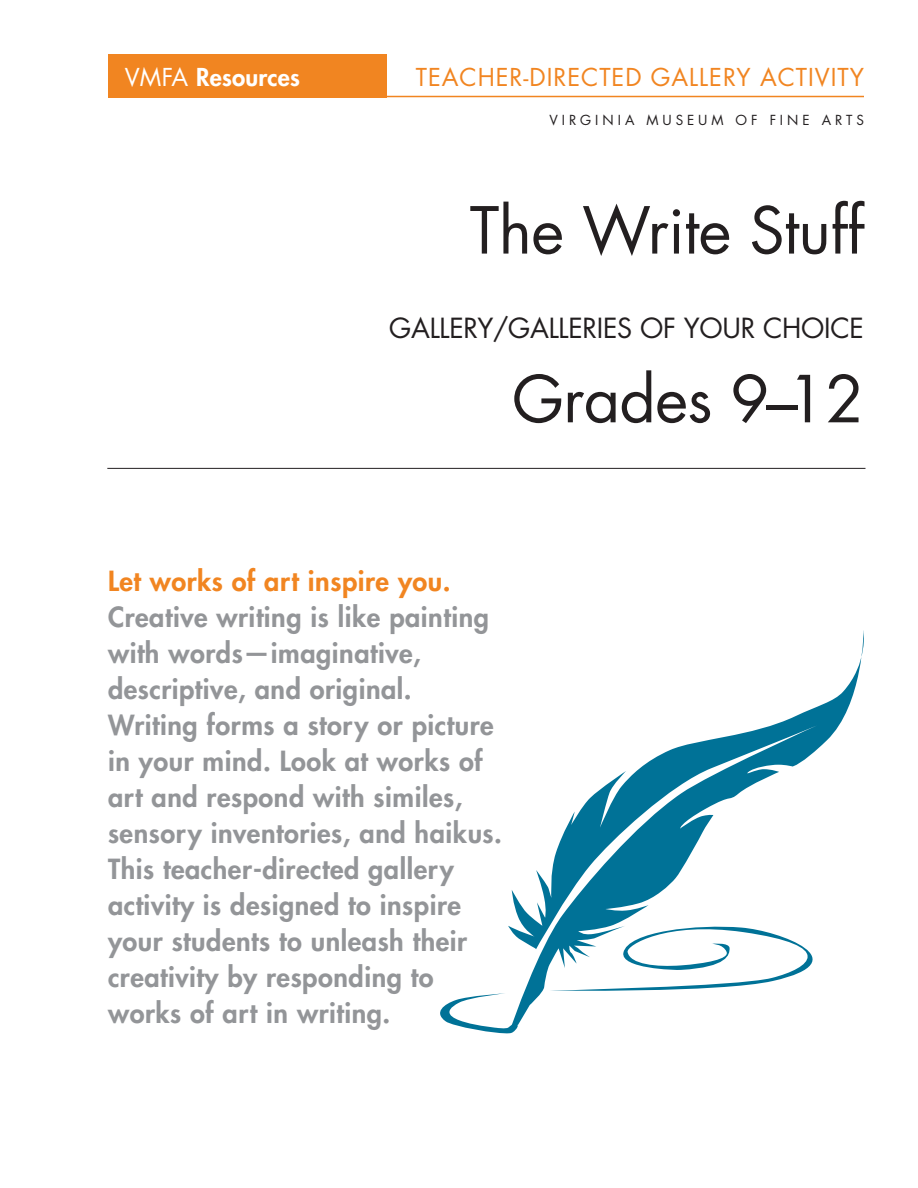
<style>
.page{position:relative;width:918px;height:1188px;background:#fff}
.page>*{position:absolute;margin:0;border:0;box-sizing:border-box;transform-origin:0 0}
.t1{font:63px "Futura Std";letter-spacing:-.01em;color:#231f20}
.t2{font:800 27px/36px "Futura Std";letter-spacing:.02em;color:#939598}
.t3{font:27px "Futura Std";letter-spacing:-.01em;color:#231f20}
.t4{font:800 27px "Futura Std";letter-spacing:.02em;color:#f18521}
.t5{font:24px "Futura Std";letter-spacing:.04em;color:#f18521}
.t6{font:800 24px "Futura Std";letter-spacing:.01em;color:#fff}
.t7{font:13.5px "Futura Std";letter-spacing:.295em;color:#231f20}
.s1{font-weight:400}
</style>
<div class="page">
<hr style="left:107px;top:468px;width:759px;height:1px;background:#231f20">
<div style="left:108px;top:54px;width:279px;height:43px;background:#f18521"></div>
<hr style="left:384px;top:96px;width:480px;height:1px;background:#f18521">
<svg style="left:440px;top:993px;width:78px;height:41px"></svg>
<svg style="left:508px;top:630px;width:356px;height:395px"></svg>
<svg style="left:550px;top:921px;width:312px;height:72px"></svg>
<p class="t6" style="left:125px;top:61px;width:177px"><span class="s1">VMFA</span> Resources</p>
<p class="t5" style="left:416px;top:61px;width:450px">TEACHER-DIRECTED GALLERY ACTIVITY</p>
<p class="t7" style="left:549px;top:111px;width:316px">VIRGINIA MUSEUM OF FINE ARTS</p>
<h1 class="t1" style="left:470px;top:190px;width:396px">The Write Stuff</h1>
<p class="t3" style="left:389px;top:311px;width:476px">GALLERY/GALLERIES OF YOUR CHOICE</p>
<h1 class="t1" style="left:512px;top:359px;width:353px">Grades 9–12</h1>
<p class="t4" style="left:108px;top:564px;width:344px">Let works of art inspire you.</p>
<p class="t2" style="left:108px;top:599px;width:396px">Creative writing is like painting with words—imaginative, descriptive, and original.<br>Writing forms a story or picture in your mind. Look at works of art and respond with similes, sensory inventories, and haikus.<br>This teacher-directed gallery activity is designed to inspire your students to unleash their creativity by responding to works of art in writing.</p>
</div>
